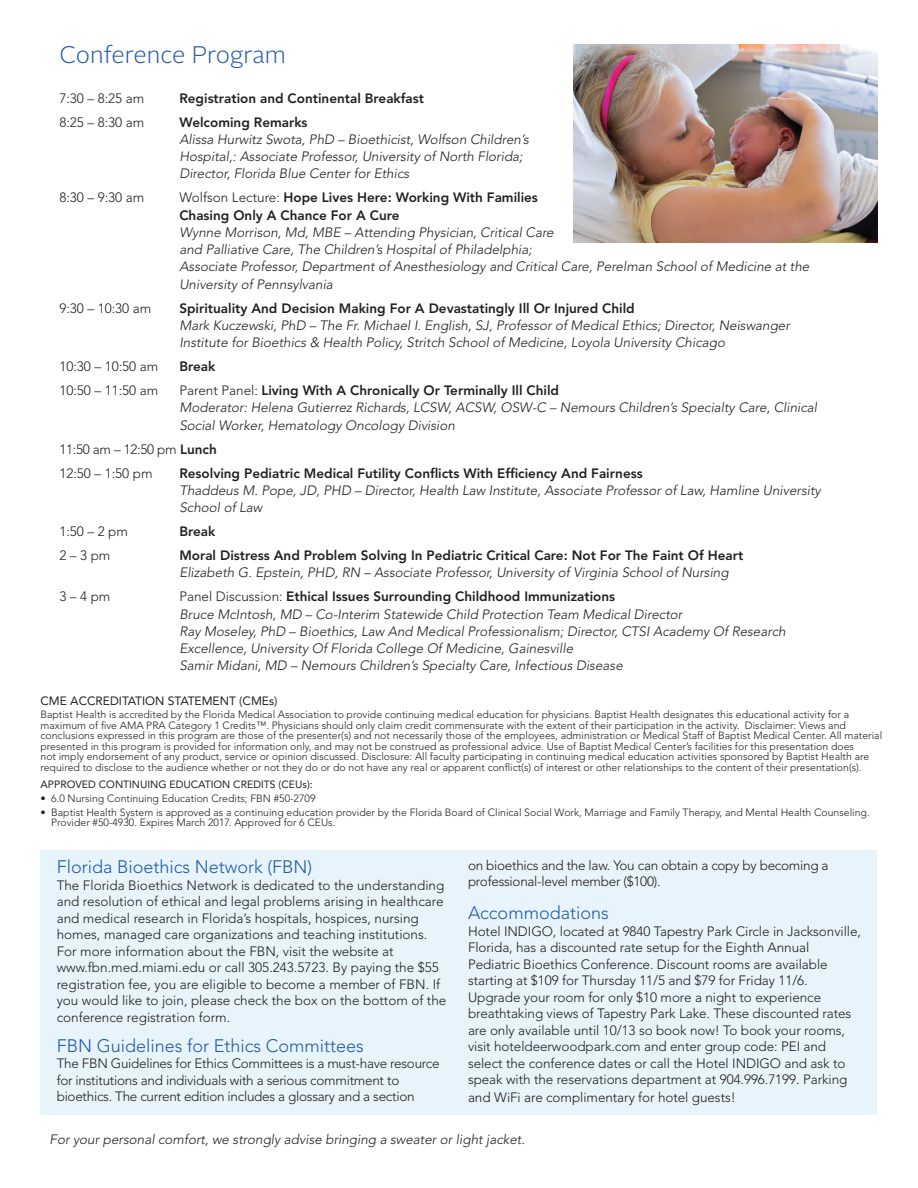
<style>
.page{position:relative;width:918px;height:1188px;background:#fff}
.page>*{position:absolute;margin:0;border:0;box-sizing:border-box;transform-origin:0 0}
.Main_Head{font:300 24px "Alright Sans";color:#245ba8}
.Sub_Head{font:300 18px "Avenir";color:#245ba8}
.Body_text{font:italic 300 13.5px/17.2px "Avenir";color:#231f20}
.Body_text-2{font:300 13.5px/16.5px "Avenir";letter-spacing:-.005em;color:#231f20}
.Body_text-3{font:800 13.5px "Avenir";color:#231f20}
.t1{font:12px "Avenir";color:#231f20}
.t2{font:300 10.5px/10.5px "Avenir";color:#231f20}
.t3{font:10.5px "Avenir";color:#231f20}
.s1{font-style:normal}
.s2{font-weight:800;font-style:normal}
.s3{font-weight:800}
.s4{font-weight:300}
</style>
<div class="page">
<div style="left:40px;top:850px;width:838px;height:265px;background:#e7f4fc"></div>
<img style="left:573px;top:45px;width:305px;height:198px">
<p class="Main_Head" style="left:59px;top:39px;width:228px">Conference Program</p>
<p class="Body_text-2" style="left:59px;top:90px;width:86px">7:30 – 8:25 am</p>
<p class="Body_text-3" style="left:179px;top:90px;width:246px">Registration and Continental Breakfast</p>
<p class="Body_text-2" style="left:59px;top:114px;width:86px">8:25 – 8:30 am</p>
<p class="Body_text-3" style="left:179px;top:114px;width:130px">Welcoming Remarks</p>
<p class="Body_text" style="left:179px;top:131px;width:351px">Alissa Hurwitz Swota, PhD – Bioethicist, Wolfson Children’s<br>Hospital,: Associate Professor, University of North Florida;<br>Director, Florida Blue Center for Ethics</p>
<p class="Body_text-2" style="left:59px;top:189px;width:86px">8:30 – 9:30 am</p>
<p class="Body_text" style="left:179px;top:189px;width:632px"><span class="s1">Wolfson Lecture:</span> <span class="s2">Hope Lives Here: Working With Families<br>Chasing Only A Chance For A Cure<br></span>Wynne Morrison, Md, MBE – Attending Physician, Critical Care<br>and Palliative Care, The Children’s Hospital of Philadelphia;<br>Associate Professor, Department of Anesthesiology and Critical Care, Perelman School of Medicine at the University of Pennsylvania</p>
<p class="Body_text-2" style="left:59px;top:300px;width:93px">9:30 – 10:30 am</p>
<p class="Body_text" style="left:179px;top:299px;width:612px"><span class="s2">Spirituality And Decision Making For A Devastatingly Ill Or Injured Child<br></span>Mark Kuczewski, PhD – The Fr. Michael I. English, SJ, Professor of Medical Ethics; Director, Neiswanger<br>Institute for Bioethics &amp; Health Policy, Stritch School of Medicine, Loyola University Chicago</p>
<p class="Body_text-2" style="left:59px;top:358px;width:100px">10:30 – 10:50 am</p>
<p class="Body_text-3" style="left:179px;top:358px;width:38px">Break</p>
<p class="Body_text-2" style="left:59px;top:382px;width:100px">10:50 – 11:50 am</p>
<p class="Body_text" style="left:179px;top:382px;width:639px"><span class="s1">Parent Panel:</span> <span class="s2">Living With A Chronically Or Terminally Ill Child<br></span>Moderator: Helena Gutierrez Richards, LCSW, ACSW, OSW-C – Nemours Children’s Specialty Care, Clinical<br>Social Worker, Hematology Oncology Division</p>
<p class="Body_text-2" style="left:59px;top:441px;width:159px">11:50 am – 12:50 pm <span class="s3">Lunch</span></p>
<p class="Body_text-2" style="left:59px;top:465px;width:95px">12:50 – 1:50 pm</p>
<p class="Body_text" style="left:179px;top:464px;width:643px"><span class="s2">Resolving Pediatric Medical Futility Conflicts With Efficiency And Fairness<br></span>Thaddeus M. Pope, JD, PHD – Director, Health Law Institute, Associate Professor of Law, Hamline University<br>School of Law</p>
<p class="Body_text-2" style="left:59px;top:523px;width:70px">1:50 – 2 pm</p>
<p class="Body_text-3" style="left:179px;top:523px;width:38px">Break</p>
<p class="Body_text-2" style="left:59px;top:547px;width:53px">2 – 3 pm</p>
<p class="Body_text" style="left:179px;top:547px;width:566px"><span class="s2">Moral Distress And Problem Solving In Pediatric Critical Care: Not For The Faint Of Heart<br></span>Elizabeth G. Epstein, PHD, RN – Associate Professor, University of Virginia School of Nursing</p>
<p class="Body_text-2" style="left:59px;top:588px;width:53px">3 – 4 pm</p>
<p class="Body_text-3" style="left:179px;top:589px;width:437px"><span class="s4">Panel Discussion:</span> Ethical Issues Surrounding Childhood Immunizations</p>
<p class="Body_text" style="left:179px;top:605px;width:504px">Bruce McIntosh, MD – Co-Interim Statewide Child Protection Team Medical Director</p>
<p class="Body_text" style="left:179px;top:623px;width:608px">Ray Moseley, PhD – Bioethics, Law And Medical Professionalism; Director, CTSI Academy Of Research<br>Excellence, University Of Florida College Of Medicine, Gainesville</p>
<p class="Body_text" style="left:179px;top:657px;width:445px">Samir Midani, MD – Nemours Children’s Specialty Care, Infectious Disease</p>
<p class="t1" style="left:40px;top:694px;width:239px">CME ACCREDITATION STATEMENT (CMEs)</p>
<p class="t2" style="left:40px;top:709px;width:843px">Baptist Health is accredited by the Florida Medical Association to provide continuing medical education for physicians. Baptist Health designates this educational activity for a maximum of five AMA PRA Category 1 Credits™. Physicians should only claim credit commensurate with the extent of their participation in the activity. Disclaimer: Views and conclusions expressed in this program are those of the presenter(s) and not necessarily those of the employees, administration or Medical Staff of Baptist Medical Center. All material presented in this program is provided for information only, and may not be construed as professional advice. Use of Baptist Medical Center’s facilities for this presentation does<br>not imply endorsement of any product, service or opinion discussed. Disclosure: All faculty participating in continuing medical education activities sponsored by Baptist Health are required to disclose to the audience whether or not they do or do not have any real or apparent conflict(s) of interest or other relationships to the content of their presentation(s).</p>
<p class="t3" style="left:40px;top:778px;width:274px">APPROVED CONTINUING EDUCATION CREDITS (CEUs):</p>
<p class="t2" style="left:40px;top:793px;width:277px">• 6.0 Nursing Continuing Education Credits; FBN #50-2709</p>
<p class="t2" style="left:51px;top:807px;width:820px;text-indent:-11px">• Baptist Health System is approved as a continuing education provider by the Florida Board of Clinical Social Work, Marriage and Family Therapy, and Mental Health Counseling.<br>Provider #50-4930. Expires March 2017. Approved for 6 CEUs.</p>
<p class="Sub_Head" style="left:57px;top:857px;width:257px">Florida Bioethics Network (FBN)</p>
<p class="Body_text-2" style="left:57px;top:877px;width:391px">The Florida Bioethics Network is dedicated to the understanding and resolution of ethical and legal problems arising in healthcare and medical research in Florida’s hospitals, hospices, nursing homes, managed care organizations and teaching institutions.<br>For more information about the FBN, visit the website at www.fbn.med.miami.edu or call 305.243.5723. By paying the $55 registration fee, you are eligible to become a member of FBN. If you would like to join, please check the box on the bottom of the conference registration form.</p>
<p class="Sub_Head" style="left:57px;top:1035px;width:309px">FBN Guidelines for Ethics Committees</p>
<p class="Body_text-2" style="left:57px;top:1055px;width:384px">The FBN Guidelines for Ethics Committees is a must-have resource for institutions and individuals with a serious commitment to bioethics. The current edition includes a glossary and a section</p>
<p class="Body_text-2" style="left:468px;top:857px;width:362px">on bioethics and the law. You can obtain a copy by becoming a professional-level member ($100).</p>
<p class="Sub_Head" style="left:468px;top:903px;width:142px">Accommodations</p>
<p class="Body_text-2" style="left:468px;top:923px;width:395px">Hotel INDIGO, located at 9840 Tapestry Park Circle in Jacksonville, Florida, has a discounted rate setup for the Eighth Annual Pediatric Bioethics Conference. Discount rooms are available starting at $109 for Thursday 11/5 and $79 for Friday 11/6.<br>Upgrade your room for only $10 more a night to experience breathtaking views of Tapestry Park Lake. These discounted rates are only available until 10/13 so book now! To book your rooms, visit hoteldeerwoodpark.com and enter group code: PEI and select the conference dates or call the Hotel INDIGO and ask to speak with the reservations department at 904.996.7199. Parking</p>
<p class="Body_text-2" style="left:468px;top:1090px;width:269px">and WiFi are complimentary for hotel guests!</p>
<p class="Body_text" style="left:50px;top:1131px;width:477px">For your personal comfort, we strongly advise bringing a sweater or light jacket.</p>
</div>
